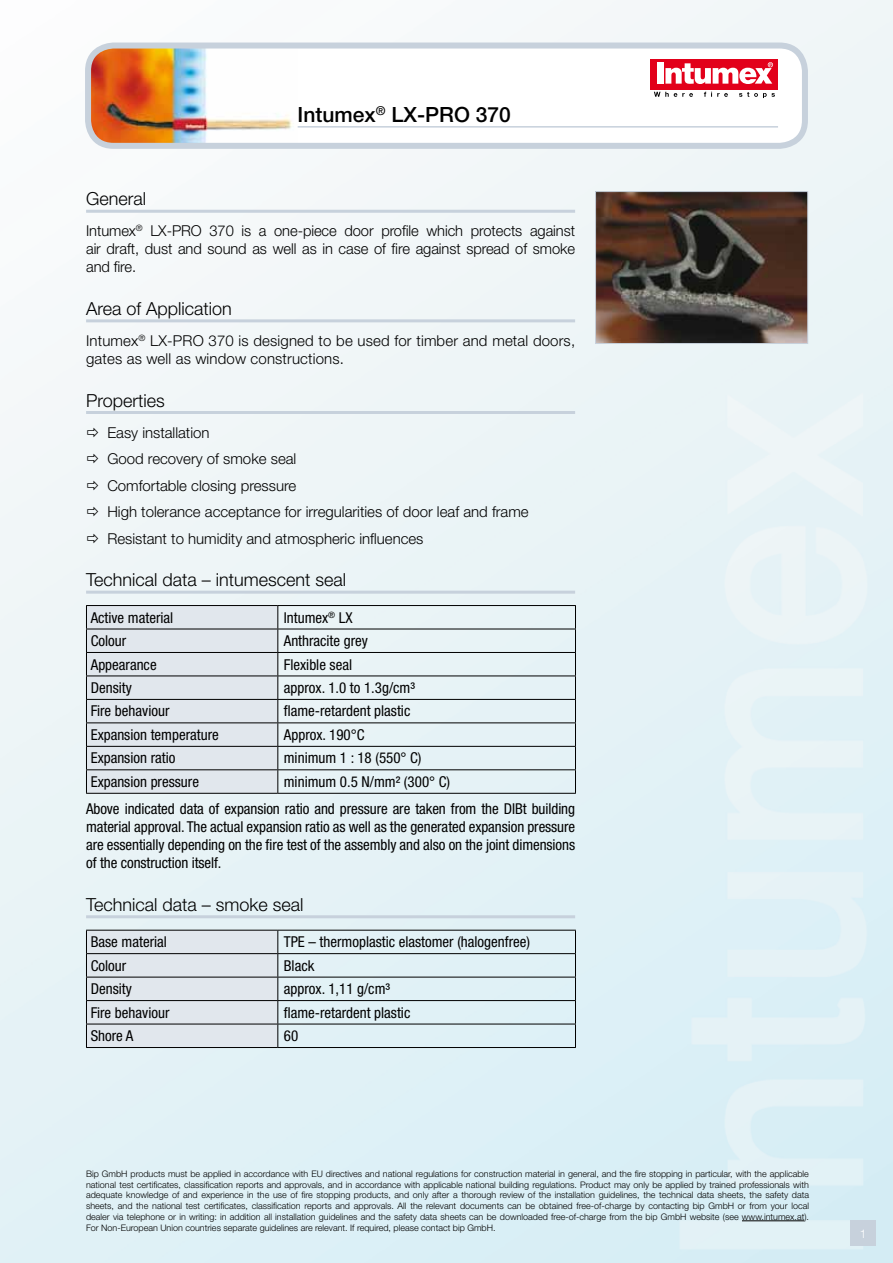
<style>
.page{position:relative;width:893px;height:1263px;background:#fff}
.page>*{position:absolute;margin:0;border:0;box-sizing:border-box;transform-origin:0 0}
.t1{font:500 21px "Helvetica Neue LT Std";color:#000}
.t2{font:300 18px "Helvetica Neue LT Std";color:#000}
.t3{font:condensed 15px/18px "Helvetica Neue LT Std";color:#000}
.t4{font:300 15px/26.5px "Helvetica Neue LT Std";color:#000}
.t5{font:300 12px "Helvetica Neue LT Std";color:#fff}
.t6{font:300 9px/10.8px "Helvetica Neue LT Std";color:#000;text-align:justify}
</style>
<div class="page">
<img style="left:0;top:0;width:893px;height:1263px">
<div style="left:850px;top:1220px;width:26px;height:26px;background:#c7d1dc"></div>
<div style="left:88px;top:46px;width:717px;height:100px;background:#fff;border-radius:26px"></div>
<img style="left:88px;top:46px;width:210px;height:100px">
<div style="left:85px;top:43px;width:723px;height:106px;border:6px solid #c7d1dc;border-radius:26px"></div>
<hr style="left:298px;top:126px;width:480px;height:2px;background:#c7d1dc">
<svg style="left:651px;top:89px;width:127px;height:10px"></svg>
<div style="left:651px;top:59px;width:127px;height:30px;background:#e2001a"></div>
<div style="left:657px;top:62px;width:7px;height:22px;background:#fff"></div>
<svg style="left:665px;top:62px;width:108px;height:22px"></svg>
<svg style="left:654px;top:92px;width:39px;height:5px"></svg>
<svg style="left:704px;top:92px;width:24px;height:5px"></svg>
<svg style="left:739px;top:92px;width:36px;height:6px"></svg>
<hr style="left:742px;top:1220px;width:62px;height:1px;background:#000">
<img style="left:597px;top:193px;width:209px;height:149px">
<div style="left:595px;top:191px;width:213px;height:153px;border:1px solid #c7d1dc"></div>
<hr style="left:86px;top:210px;width:489px;height:3px;background:#c7d1dc">
<hr style="left:86px;top:319px;width:489px;height:3px;background:#c7d1dc">
<hr style="left:86px;top:411px;width:489px;height:3px;background:#c7d1dc">
<hr style="left:86px;top:591px;width:489px;height:3px;background:#c7d1dc">
<hr style="left:86px;top:915px;width:489px;height:3px;background:#c7d1dc">
<hr style="left:278px;top:605px;width:298px;height:1px;background:#000">
<hr style="left:278px;top:629px;width:298px;height:1px;background:#000">
<hr style="left:278px;top:652px;width:298px;height:1px;background:#000">
<hr style="left:278px;top:675px;width:298px;height:1px;background:#000">
<hr style="left:278px;top:699px;width:298px;height:1px;background:#000">
<hr style="left:278px;top:722px;width:298px;height:1px;background:#000">
<hr style="left:278px;top:746px;width:298px;height:1px;background:#000">
<hr style="left:278px;top:769px;width:298px;height:1px;background:#000">
<svg style="left:86px;top:605px;width:192px;height:188px;background:#d3d9df"></svg>
<svg style="left:575px;top:606px;width:1px;height:187px"></svg>
<hr style="left:86px;top:793px;width:192px;height:1px;background:#000">
<hr style="left:278px;top:793px;width:298px;height:1px;background:#000">
<hr style="left:278px;top:930px;width:298px;height:1px;background:#000">
<hr style="left:278px;top:953px;width:298px;height:1px;background:#000">
<hr style="left:278px;top:977px;width:298px;height:1px;background:#000">
<hr style="left:278px;top:1000px;width:298px;height:1px;background:#000">
<hr style="left:278px;top:1024px;width:298px;height:1px;background:#000">
<svg style="left:86px;top:930px;width:192px;height:117px;background:#d6dbe1"></svg>
<svg style="left:575px;top:930px;width:1px;height:117px"></svg>
<hr style="left:86px;top:1047px;width:192px;height:1px;background:#000">
<hr style="left:278px;top:1047px;width:298px;height:1px;background:#000">
<svg style="left:87px;top:427px;width:11px;height:10px"></svg>
<svg style="left:87px;top:454px;width:11px;height:9px"></svg>
<svg style="left:87px;top:480px;width:11px;height:10px"></svg>
<svg style="left:87px;top:507px;width:11px;height:9px"></svg>
<svg style="left:87px;top:533px;width:11px;height:10px"></svg>
<p class="t1" style="left:298px;top:102px;width:215px">Intumex<sup>®</sup> LX-PRO 370</p>
<h2 class="t2" style="left:86px;top:188px;width:62px">General</h2>
<h3 class="t4" style="left:86px;top:222px;width:490px;line-height:18px;text-align:justify">Intumex<sup>®</sup> LX-PRO 370 is a one-piece door profile which protects against air draft, dust and sound as well as in case of fire against spread of smoke and fire.</h3>
<h2 class="t2" style="left:86px;top:298px;width:147px">Area of Application</h2>
<h3 class="t4" style="left:86px;top:331px;width:491px;line-height:18px">Intumex<sup>®</sup> LX-PRO 370 is designed to be used for timber and metal doors, gates as well as window constructions.</h3>
<h2 class="t2" style="left:86px;top:389px;width:80px">Properties</h2>
<h3 class="t4" style="left:107px;top:419px;width:423px">Easy installation<br>Good recovery of smoke seal<br>Comfortable closing pressure<br>High tolerance acceptance for irregularities of door leaf and frame Resistant to humidity and atmospheric influences</h3>
<h2 class="t2" style="left:86px;top:569px;width:262px">Technical data – intumescent seal</h2>
<h3 class="t3" style="left:91px;top:608px;width:84px">Active material</h3>
<h3 class="t3" style="left:284px;top:608px;width:70px">Intumex<sup>®</sup> LX</h3>
<h3 class="t3" style="left:91px;top:632px;width:37px">Colour</h3>
<h3 class="t3" style="left:284px;top:632px;width:86px">Anthracite grey</h3>
<h3 class="t3" style="left:91px;top:655px;width:67px">Appearance</h3>
<h3 class="t3" style="left:284px;top:655px;width:70px">Flexible seal</h3>
<h3 class="t3" style="left:91px;top:679px;width:43px">Density</h3>
<h3 class="t3" style="left:284px;top:679px;width:133px">approx. 1.0 to 1.3g/cm³</h3>
<h3 class="t3" style="left:91px;top:702px;width:80px">Fire behaviour</h3>
<h3 class="t3" style="left:284px;top:702px;width:128px">flame-retardent plastic</h3>
<h3 class="t3" style="left:91px;top:725px;width:130px">Expansion temperature</h3>
<h3 class="t3" style="left:284px;top:725px;width:82px">Approx. 190°C</h3>
<h3 class="t3" style="left:91px;top:749px;width:86px">Expansion ratio</h3>
<h3 class="t3" style="left:284px;top:749px;width:139px">minimum 1 : 18 (550° C)</h3>
<h3 class="t3" style="left:91px;top:772px;width:110px">Expansion pressure</h3>
<h3 class="t3" style="left:86px;top:768px;width:491px;line-height:27.3px;text-indent:198px">minimum 0.5 N/mm² (300° C)<br>Above indicated data of expansion ratio and pressure are taken from the DIBt building</h3>
<h3 class="t3" style="left:86px;top:818px;width:491px;text-align:justify">material approval. The actual expansion ratio as well as the generated expansion pressure are essentially depending on the fire test of the assembly and also on the joint dimensions of the construction itself.</h3>
<h2 class="t2" style="left:86px;top:894px;width:219px">Technical data – smoke seal</h2>
<h3 class="t3" style="left:91px;top:933px;width:78px">Base material</h3>
<h3 class="t3" style="left:284px;top:933px;width:248px">TPE – thermoplastic elastomer (halogenfree)</h3>
<h3 class="t3" style="left:91px;top:956px;width:37px">Colour</h3>
<h3 class="t3" style="left:284px;top:956px;width:32px">Black</h3>
<h3 class="t3" style="left:91px;top:980px;width:43px">Density</h3>
<h3 class="t3" style="left:284px;top:980px;width:108px">approx. 1,11 g/cm³</h3>
<h3 class="t3" style="left:91px;top:1003px;width:80px">Fire behaviour</h3>
<h3 class="t3" style="left:284px;top:1003px;width:128px">flame-retardent plastic</h3>
<h3 class="t3" style="left:91px;top:1027px;width:44px">Shore A</h3>
<h3 class="t3" style="left:284px;top:1027px;width:16px">60</h3>
<p class="t6" style="left:86px;top:1168px;width:724px">Bip GmbH products must be applied in accordance with EU directives and national regulations for construction material in general, and the fire stopping in particular, with the applicable national test certificates, classification reports and approvals, and in accordance with applicable national building regulations. Product may only be applied by trained professionals with adequate knowledge of and experience in the use of fire stopping products, and only after a thorough review of the installation guidelines, the technical data sheets, the safety data sheets, and the national test certificates, classification reports and approvals. All the relevant documents can be obtained free-of-charge by contacting bip GmbH or from your local dealer via telephone or in writing: in addition all installation guidelines and the safety data sheets can be downloaded free-of-charge from the bip GmbH website (see www.intumex.at).<br>For Non-European Union countries separate guidelines are relevant. If required, please contact bip GmbH.</p>
<p class="t5" style="left:860px;top:1226px;width:8px">1</p>
</div>
